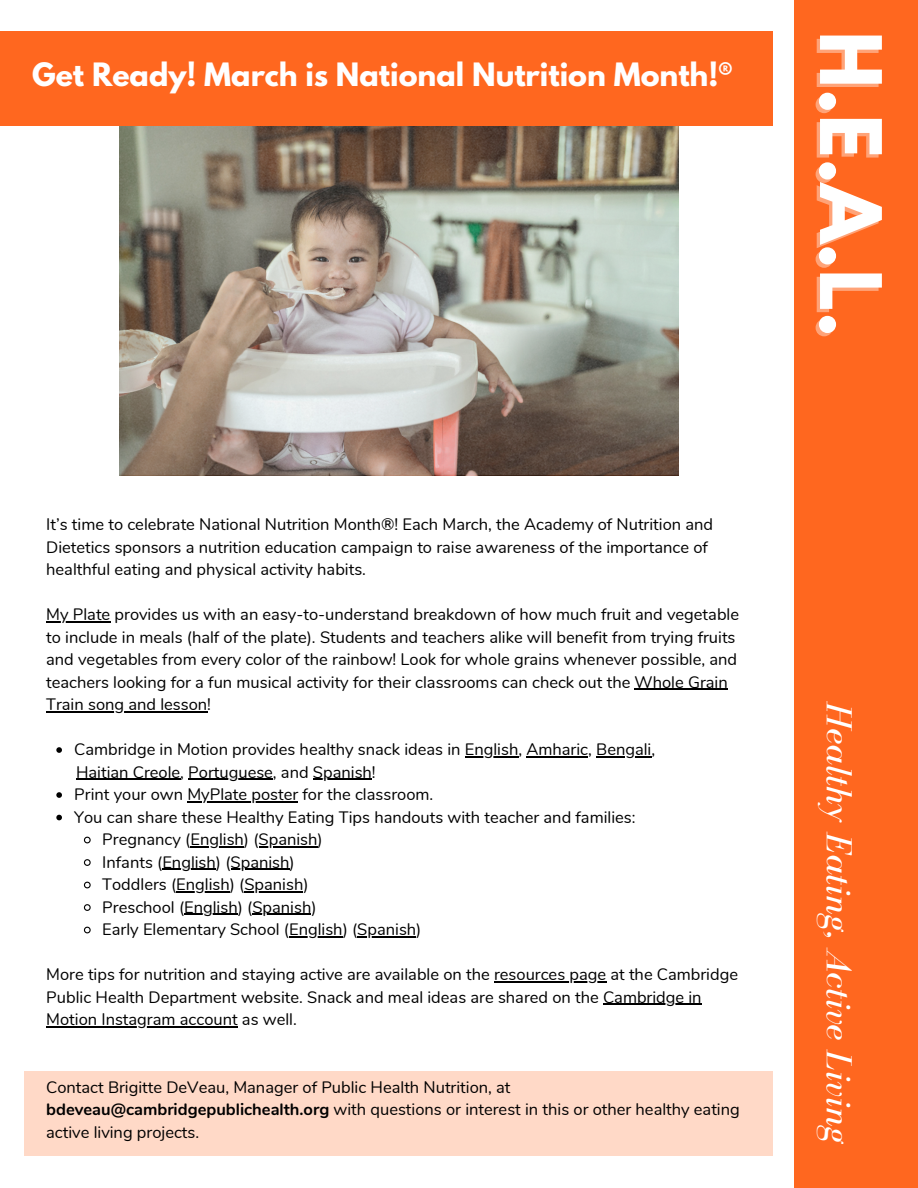
<style>
.page{position:relative;width:918px;height:1188px;background:#fff}
.page>*{position:absolute;margin:0;border:0;box-sizing:border-box;transform-origin:0 0}
.t1{font:700 75px "League Spartan";color:#fff}
.t2{font:italic 37.5px "Bodoni FLF";color:#fff}
.t3{font:700 28.5px "League Spartan";color:#fff}
.t4{font:16.5px/22.5px "Nunito";color:#000}
.s1{font-weight:700}
</style>
<div class="page">
<div style="left:25px;top:1072px;width:748px;height:84px;background:#ffd9c7"></div>
<div style="left:795px;top:0;width:123px;height:1188px;background:#ff671f"></div>
<img style="left:119px;top:126px;width:559px;height:349px">
<div style="left:0;top:31px;width:773px;height:95px;background:#ff671f"></div>
<hr style="left:46px;top:621px;width:64px;height:1px;background:#000">
<hr style="left:635px;top:689px;width:93px;height:1px;background:#000">
<hr style="left:46px;top:711px;width:161px;height:1px;background:#000">
<svg style="left:56px;top:747px;width:6px;height:6px"></svg>
<hr style="left:465px;top:756px;width:53px;height:1px;background:#000">
<hr style="left:526px;top:756px;width:62px;height:1px;background:#000">
<hr style="left:596px;top:756px;width:55px;height:1px;background:#000">
<hr style="left:76px;top:779px;width:104px;height:1px;background:#000">
<hr style="left:188px;top:779px;width:85px;height:1px;background:#000">
<hr style="left:313px;top:779px;width:59px;height:1px;background:#000">
<svg style="left:56px;top:792px;width:6px;height:6px"></svg>
<hr style="left:187px;top:801px;width:111px;height:1px;background:#000">
<svg style="left:56px;top:815px;width:6px;height:5px"></svg>
<svg style="left:83px;top:836px;width:8px;height:8px"></svg>
<hr style="left:190px;top:846px;width:54px;height:1px;background:#000">
<hr style="left:259px;top:846px;width:59px;height:1px;background:#000">
<svg style="left:83px;top:859px;width:8px;height:7px"></svg>
<hr style="left:162px;top:869px;width:54px;height:1px;background:#000">
<hr style="left:231px;top:869px;width:59px;height:1px;background:#000">
<svg style="left:83px;top:881px;width:8px;height:8px"></svg>
<hr style="left:176px;top:891px;width:54px;height:1px;background:#000">
<hr style="left:244px;top:891px;width:59px;height:1px;background:#000">
<svg style="left:83px;top:904px;width:8px;height:7px"></svg>
<hr style="left:184px;top:914px;width:54px;height:1px;background:#000">
<hr style="left:252px;top:914px;width:59px;height:1px;background:#000">
<svg style="left:83px;top:926px;width:8px;height:8px"></svg>
<hr style="left:289px;top:936px;width:54px;height:1px;background:#000">
<hr style="left:357px;top:936px;width:59px;height:1px;background:#000">
<hr style="left:494px;top:981px;width:112px;height:1px;background:#000">
<hr style="left:603px;top:1004px;width:99px;height:1px;background:#000">
<hr style="left:46px;top:1026px;width:192px;height:1px;background:#000">
<h3 class="t3" style="left:32px;top:60px;width:702px">Get Ready! March is National Nutrition Month!®</h3>
<p class="t4" style="left:46px;top:513px;width:668px">It’s time to celebrate National Nutrition Month®! Each March, the Academy of Nutrition and<br>Dietetics sponsors a nutrition education campaign to raise awareness of the importance of healthful eating and physical activity habits.</p>
<p class="t4" style="left:46px;top:603px;width:694px">My Plate provides us with an easy-to-understand breakdown of how much fruit and vegetable to include in meals (half of the plate). Students and teachers alike will benefit from trying fruits and vegetables from every color of the rainbow! Look for whole grains whenever possible, and teachers looking for a fun musical activity for their classrooms can check out the Whole Grain Train song and lesson!</p>
<p class="t4" style="left:74px;top:738px;width:582px">Cambridge in Motion provides healthy snack ideas in English, Amharic, Bengali,</p>
<p class="t4" style="left:76px;top:761px;width:301px">Haitian Creole, Portuguese, and Spanish!</p>
<p class="t4" style="left:74px;top:783px;width:361px">Print your own MyPlate poster for the classroom.</p>
<p class="t4" style="left:74px;top:806px;width:563px">You can share these Healthy Eating Tips handouts with teacher and families:</p>
<p class="t4" style="left:102px;top:828px;width:222px">Pregnancy (English) (Spanish)</p>
<p class="t4" style="left:102px;top:851px;width:194px">Infants (English) (Spanish)</p>
<p class="t4" style="left:102px;top:873px;width:208px">Toddlers (English) (Spanish)</p>
<p class="t4" style="left:102px;top:896px;width:216px">Preschool (English) (Spanish)</p>
<p class="t4" style="left:102px;top:918px;width:321px">Early Elementary School (English) (Spanish)</p>
<p class="t4" style="left:46px;top:963px;width:693px">More tips for nutrition and staying active are available on the resources page at the Cambridge<br>Public Health Department website. Snack and meal ideas are shared on the Cambridge in<br>Motion Instagram account as well.</p>
<p class="t4" style="left:46px;top:1076px;width:695px">Contact Brigitte DeVeau, Manager of Public Health Nutrition, at <span class="s1">bdeveau@cambridgepublichealth.org</span> with questions or interest in this or other healthy eating active living projects.</p>
<h1 class="t1" style="left:888px;top:31px;width:308px;rotate:90deg">H.E.A.L.</h1>
<h2 class="t2" style="left:859px;top:702px;width:442px;rotate:90deg">Healthy Eating, Active Living</h2>
</div>
